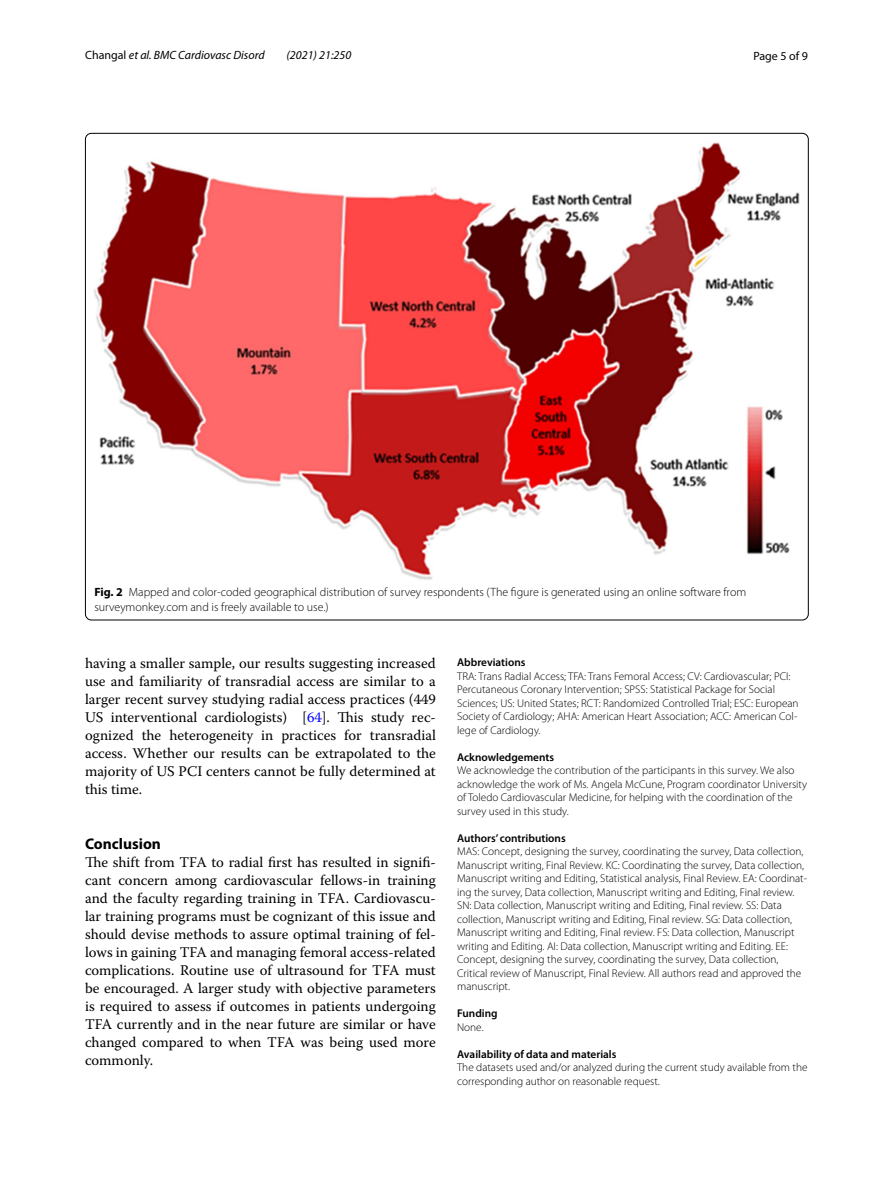
<style>
.page{position:relative;width:893px;height:1187px;background:#fff}
.page>*{position:absolute;margin:0;border:0;box-sizing:border-box;transform-origin:0 0}
.t1{font:700 15.45px "Myriad Pro";color:#000}
.t2{font:14.7px/18px "Warnock Pro";color:#000;text-align:justify}
.t3{font:300 12px/15px "Myriad Pro";color:#000}
.t4{font:italic 12px "Myriad Pro";color:#000}
.t5{font:12px "Myriad Pro";color:#000}
.t6{font:300 11.25px/13.5px "Myriad Pro";color:#000}
.t7{font:600 11.25px "Myriad Pro";color:#000}
.s1{font-style:normal}
.s2{font-weight:700}
.s3{color:#00f}
</style>
<div class="page">
<img style="left:94px;top:142px;width:706px;height:438px">
<p class="t4" style="left:85px;top:48px;width:181px"><span class="s1">Changal</span> et al. BMC Cardiovasc Disord</p>
<p class="t4" style="left:287px;top:48px;width:66px">(2021) 21:250</p>
<p class="t5" style="left:753px;top:48px;width:56px">Page 5 of 9</p>
<p class="t3" style="left:94px;top:584px;width:653px"><span class="s2">Fig. 2</span> Mapped and color-coded geographical distribution of survey respondents (The figure is generated using an online software from surveymonkey.com and is freely available to use.)</p>
<p class="t2" style="left:85px;top:654px;width:352px">having a smaller sample, our results suggesting increased use and familiarity of transradial access are similar to a larger recent survey studying radial access practices (449<br>US interventional cardiologists) [<span class="s3">64</span>]. This study rec&shy;ognized the heterogeneity in practices for transradial access. Whether our results can be extrapolated to the majority of US PCI centers cannot be fully determined at this time.</p>
<h1 class="t1" style="left:85px;top:833px;width:77px">Conclusion</h1>
<p class="t2" style="left:85px;top:852px;width:352px">The shift from TFA to radial first has resulted in signifi&shy;cant concern among cardiovascular fellows-in training and the faculty regarding training in TFA. Cardiovascu&shy;lar training programs must be cognizant of this issue and should devise methods to assure optimal training of fel&shy;lows in gaining TFA and managing femoral access-related complications. Routine use of ultrasound for TFA must be encouraged. A larger study with objective parameters is required to assess if outcomes in patients undergoing TFA currently and in the near future are similar or have changed compared to when TFA was being used more commonly.</p>
<p class="t7" style="left:457px;top:655px;width:70px">Abbreviations</p>
<p class="t6" style="left:457px;top:669px;width:343px">TRA: Trans Radial Access; TFA: Trans Femoral Access; CV: Cardiovascular; PCI:<br>Percutaneous Coronary Intervention; SPSS: Statistical Package for Social Sciences; US: United States; RCT: Randomized Controlled Trial; ESC: European Society of Cardiology; AHA: American Heart Association; ACC: American Col&shy;lege of Cardiology.</p>
<p class="t7" style="left:457px;top:749px;width:98px">Acknowledgements</p>
<p class="t6" style="left:457px;top:763px;width:352px">We acknowledge the contribution of the participants in this survey. We also acknowledge the work of Ms. Angela McCune, Program coordinator University of Toledo Cardiovascular Medicine, for helping with the coordination of the survey used in this study.</p>
<p class="t7" style="left:457px;top:830px;width:110px">Authors’ contributions</p>
<p class="t6" style="left:457px;top:844px;width:351px">MAS: Concept, designing the survey, coordinating the survey, Data collection, Manuscript writing, Final Review. KC: Coordinating the survey, Data collection, Manuscript writing and Editing, Statistical analysis, Final Review. EA: Coordinat&shy;ing the survey, Data collection, Manuscript writing and Editing, Final review.<br>SN: Data collection, Manuscript writing and Editing, Final review. SS: Data collection, Manuscript writing and Editing, Final review. SG: Data collection, Manuscript writing and Editing, Final review. FS: Data collection, Manuscript writing and Editing. AI: Data collection, Manuscript writing and Editing. EE:<br>Concept, designing the survey, coordinating the survey, Data collection, Critical review of Manuscript, Final Review. All authors read and approved the manuscript.</p>
<p class="t7" style="left:457px;top:1006px;width:42px">Funding</p>
<p class="t6" style="left:457px;top:1020px;width:28px">None.</p>
<p class="t7" style="left:457px;top:1046px;width:161px">Availability of data and materials</p>
<p class="t6" style="left:457px;top:1060px;width:352px">The datasets used and/or analyzed during the current study available from the corresponding author on reasonable request.</p>
</div>
